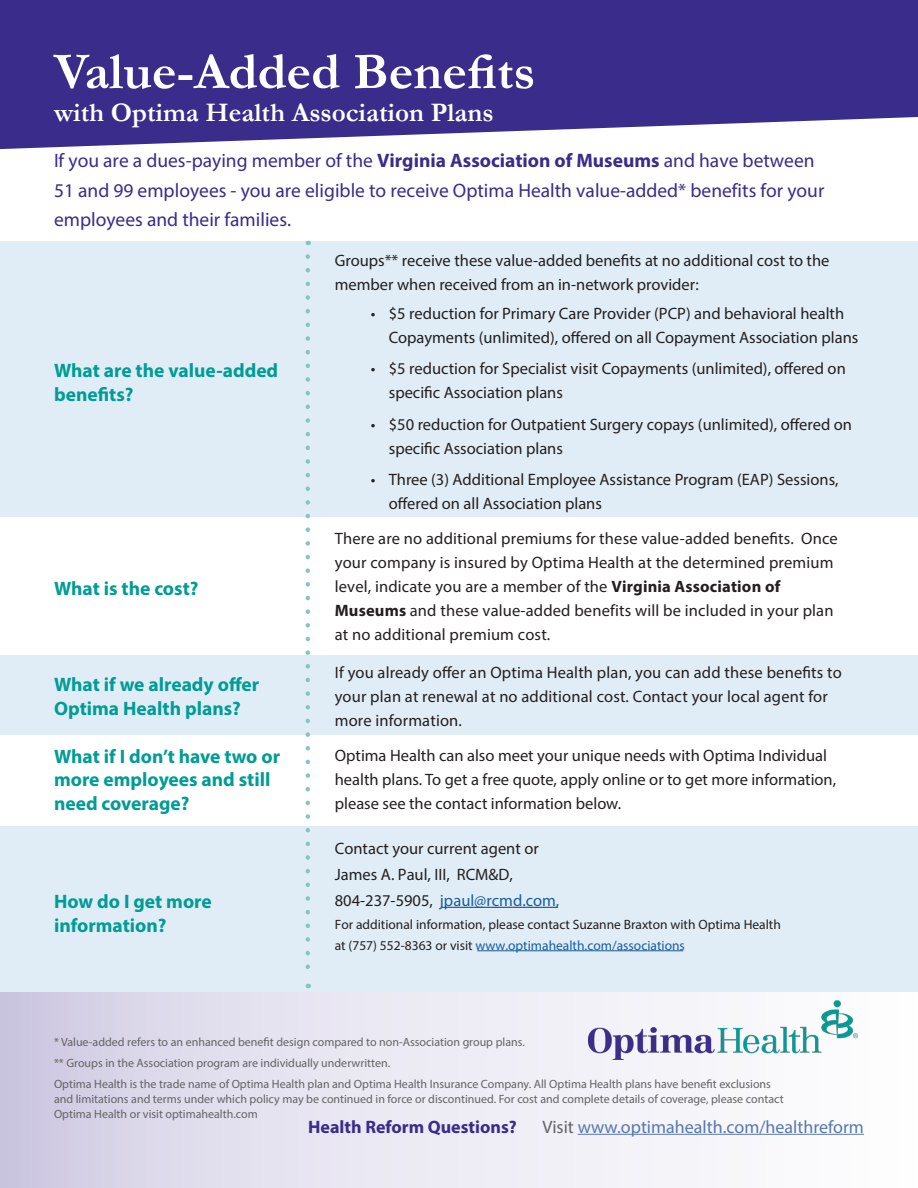
<style>
.page{position:relative;width:918px;height:1188px;background:#fff}
.page>*{position:absolute;margin:0;border:0;box-sizing:border-box;transform-origin:0 0}
.t1{font:700 52.5px "Garamond";color:#fff}
.t2{font:700 27px "Garamond";color:#fff}
.t3{font:19.5px/29.2px "Myriad Pro";color:#3a2c8a}
.t4{font:700 19.5px/23.4px "Myriad Pro";color:#009c96}
.t5{font:18px "Myriad Pro";color:#5678b0}
.t6{font:700 18px "Myriad Pro";color:#3a2c8a}
.t7{font:16.5px/24px "Myriad Pro";color:#231f20}
.t8{font:13.5px/21.1px "Myriad Pro";color:#231f20}
.t9{font:12px/15px "Myriad Pro";color:#636366}
.s1{font-weight:700}
.s2{color:#175d9e}
.s3{color:#636366}
</style>
<div class="page">
<svg style="left:0;top:0;width:918px;height:149px;background:#4e4196"></svg>
<div style="left:0;top:992px;width:918px;height:196px;background:linear-gradient(to right,#d4d0e5,#fff)"></div>
<div style="left:0;top:241px;width:918px;height:276px;background:#e1edf6"></div>
<div style="left:0;top:656px;width:918px;height:79px;background:#e1edf6"></div>
<div style="left:0;top:826px;width:918px;height:166px;background:#e1edf6"></div>
<svg style="left:306px;top:257px;width:4px;height:731px"></svg>
<img style="left:575px;top:992px;width:291px;height:88px">
<hr style="left:441px;top:907px;width:117px;height:1px;background:#175d9e">
<hr style="left:477px;top:950px;width:206px;height:1px;background:#175d9e">
<hr style="left:578px;top:1134px;width:286px;height:1px;background:#5678b0">
<p class="t1" style="left:54px;top:36px;width:483px">Value-Added Benefits</p>
<p class="t2" style="left:54px;top:94px;width:441px">with Optima Health Association Plans</p>
<p class="t3" style="left:54px;top:145px;width:772px">If you are a dues-paying member of the <span class="s1">Virginia Association of Museums</span> and have between<br>51 and 99 employees - you are eligible to receive Optima Health value-added* benefits for your employees and their families.</p>
<p class="t4" style="left:54px;top:358px;width:226px">What are the value-added benefits?</p>
<p class="t4" style="left:54px;top:576px;width:146px">What is the cost?</p>
<p class="t4" style="left:54px;top:672px;width:207px">What if we already offer<br>Optima Health plans?</p>
<p class="t4" style="left:54px;top:744px;width:228px">What if I don’t have two or more employees and still need coverage?</p>
<p class="t4" style="left:54px;top:889px;width:159px">How do I get more information?</p>
<p class="t7" style="left:335px;top:248px;width:496px">Groups** receive these value-added benefits at no additional cost to the member when received from an in-network provider:</p>
<p class="t7" style="left:389px;top:301px;width:471px;text-indent:-18px">• $5 reduction for Primary Care Provider (PCP) and behavioral health<br>Copayments (unlimited), offered on all Copayment Association plans</p>
<p class="t7" style="left:389px;top:357px;width:459px;text-indent:-18px">• $5 reduction for Specialist visit Copayments (unlimited), offered on specific Association plans</p>
<p class="t7" style="left:389px;top:412px;width:465px;text-indent:-18px">• $50 reduction for Outpatient Surgery copays (unlimited), offered on specific Association plans</p>
<p class="t7" style="left:389px;top:468px;width:451px;text-indent:-18px">• Three (3) Additional Employee Assistance Program (EAP) Sessions, offered on all Association plans</p>
<p class="t7" style="left:335px;top:526px;width:505px">There are no additional premiums for these value-added benefits. Once your company is insured by Optima Health at the determined premium level, indicate you are a member of the <span class="s1">Virginia Association of Museums</span> and these value-added benefits will be included in your plan at no additional premium cost.</p>
<p class="t7" style="left:335px;top:660px;width:509px">If you already offer an Optima Health plan, you can add these benefits to your plan at renewal at no additional cost. Contact your local agent for more information.</p>
<p class="t7" style="left:335px;top:743px;width:503px">Optima Health can also meet your unique needs with Optima Individual health plans. To get a free quote, apply online or to get more information, please see the contact information below.</p>
<p class="t7" style="left:335px;top:836px;width:226px;line-height:26px">Contact your current agent or<br>James A. Paul, III, RCM&amp;D,<br>804-237-5905, <span class="s2">jpaul@rcmd.com,</span></p>
<p class="t8" style="left:335px;top:913px;width:448px">For additional information, please contact Suzanne Braxton with Optima Health at (757) 552-8363 or visit <span class="s2">www.optimahealth.com/associations</span></p>
<p class="t9" style="left:54px;top:1034px;width:472px">* Value-added refers to an enhanced benefit design compared to non-Association group plans.</p>
<p class="t9" style="left:54px;top:1055px;width:338px">** Groups in the Association program are individually underwritten.</p>
<p class="t9" style="left:54px;top:1076px;width:731px">Optima Health is the trade name of Optima Health plan and Optima Health Insurance Company. All Optima Health plans have benefit exclusions and limitations and terms under which policy may be continued in force or discontinued. For cost and complete details of coverage, please contact<br>Optima Health or visit optimahealth.com</p>
<p class="t6" style="left:308px;top:1115px;width:210px">Health Reform Questions?</p>
<p class="t5" style="left:543px;top:1115px;width:323px"><span class="s3">Visit</span> www.optimahealth.com/healthreform</p>
</div>
